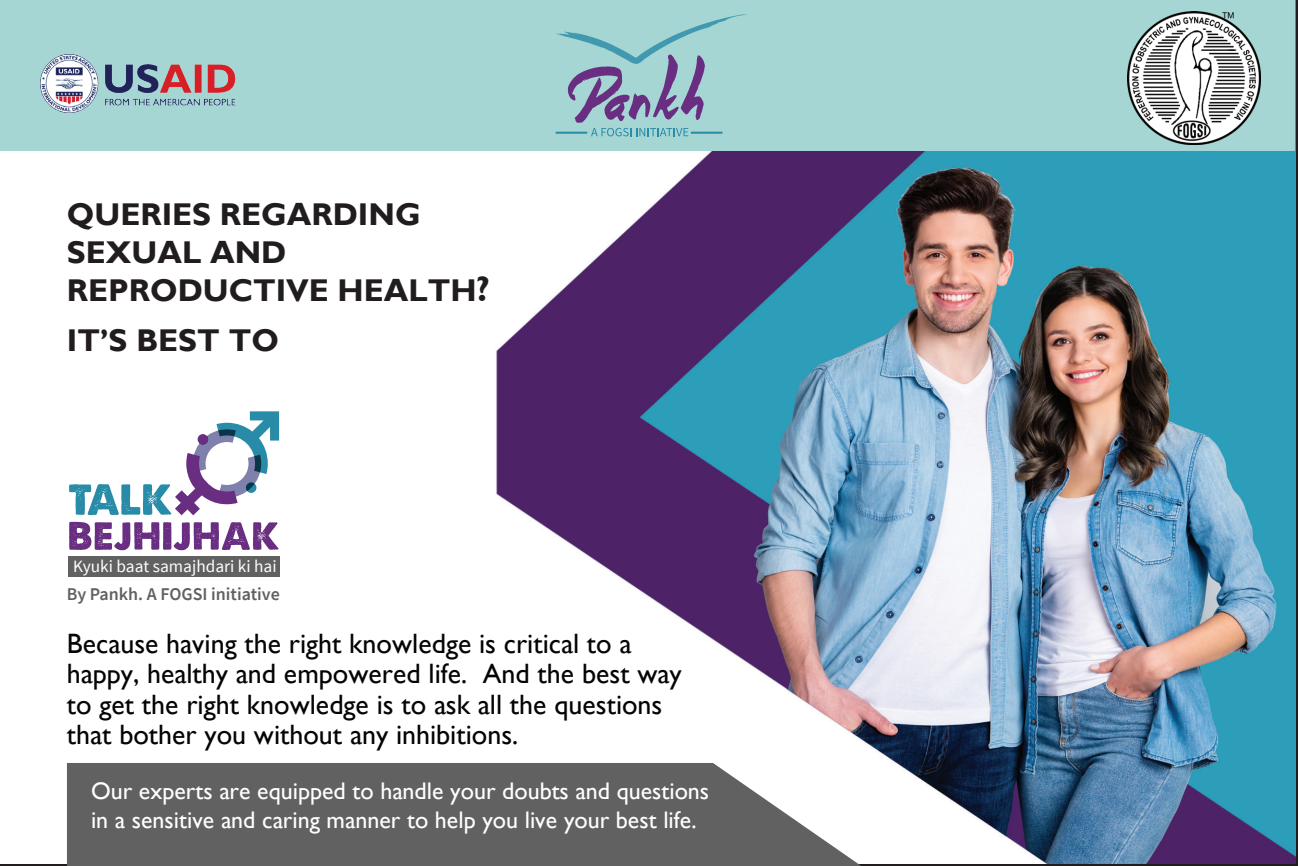
<style>
.page{position:relative;width:1298px;height:866px;background:#fff}
.page>*{position:absolute;margin:0;border:0;box-sizing:border-box;transform-origin:0 0}
.t1{font:700 31.4px/38.2px "Gill Sans";color:#211d1e}
.t2{font:28px/30.6px "Gill Sans";color:#040503}
.t3{font:24px/28.8px "Gill Sans";color:#fff}
.t4{font:600 18px "Source Sans Pro";color:#606160}
.t5{font:17.2px "Source Sans Pro";color:#fff}
.s1{font-size:36px}
</style>
<div class="page">
<img style="left:68px;top:0;width:1228px;height:864px">
<svg style="left:67px;top:763px;width:794px;height:103px;background:#6e6f6e"></svg>
<svg style="left:69px;top:522px;width:210px;height:28px"></svg>
<svg style="left:69px;top:411px;width:210px;height:104px"></svg>
<div style="left:68px;top:557px;width:212px;height:20px;background:#606160"></div>
<div style="left:0;top:0;width:1295px;height:151px;background:#a5d6d3"></div>
<svg style="left:555px;top:14px;width:192px;height:122px"></svg>
<img style="left:40px;top:54px;width:196px;height:59px">
<img style="left:1127px;top:11px;width:134px;height:134px">
<p class="t1" style="left:67px;top:195px;width:425px">QUERIES REGARDING<br>SEXUAL AND<br>REPRODUCTIVE HEALTH<span class="s1">?</span></p>
<p class="t1" style="left:67px;top:321px;width:213px">IT’S BEST TO</p>
<p class="t5" style="left:73px;top:556px;width:205px">Kyuki baat samajhdari ki hai</p>
<p class="t4" style="left:67px;top:583px;width:214px">By Pankh. A FOGSI initiative</p>
<p class="t2" style="left:67px;top:628px;width:616px">Because having the right knowledge is critical to a happy, healthy and empowered life. And the best way to get the right knowledge is to ask all the questions that bother you without any inhibitions.</p>
<p class="t3" style="left:91px;top:777px;width:620px">Our experts are equipped to handle your doubts and questions in a sensitive and caring manner to help you live your best life.</p>
</div>
